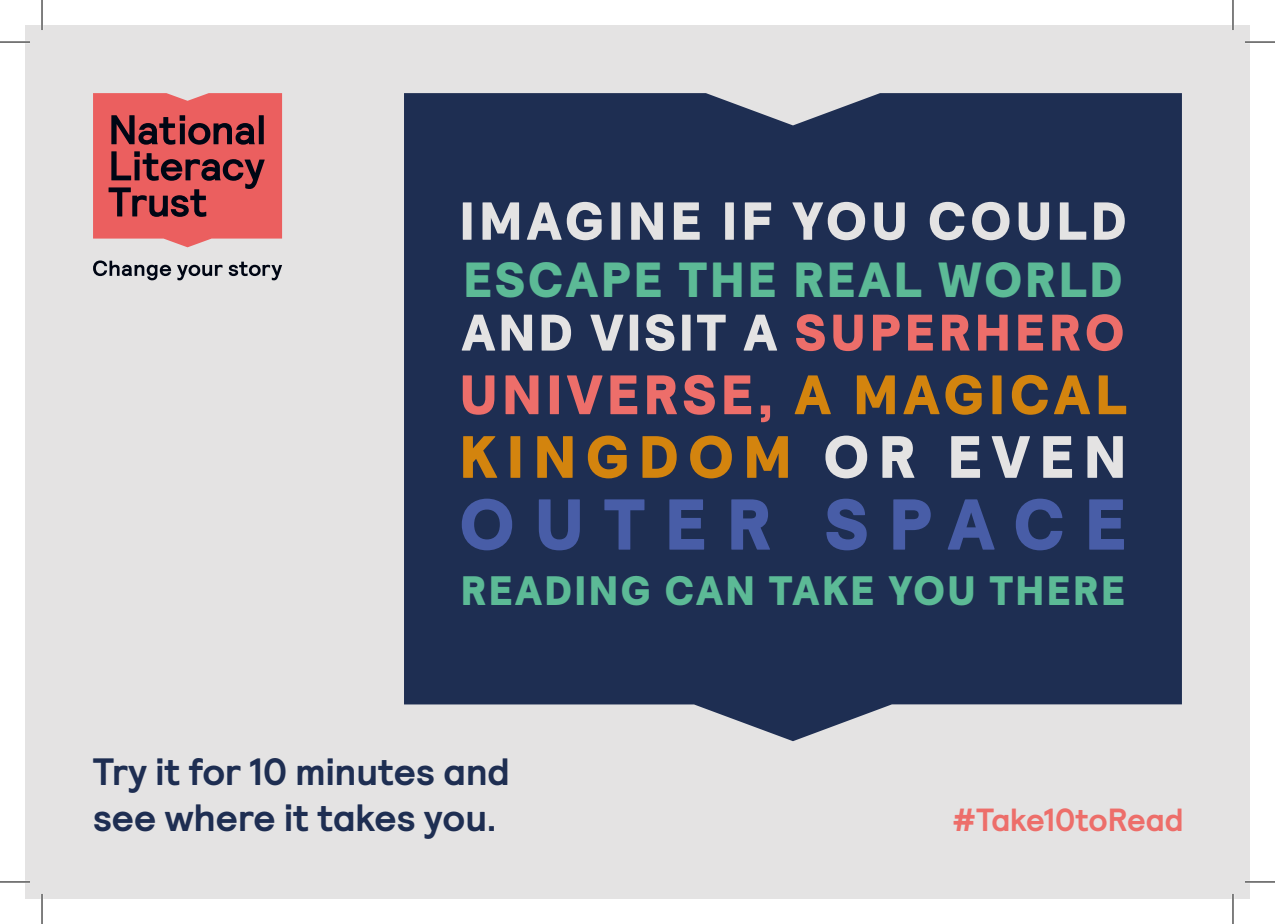
<style>
.page{position:relative;width:1275px;height:924px;background:#fff}
.page>*{position:absolute;margin:0;border:0;box-sizing:border-box;transform-origin:0 0}
.t1{font:900 71.8px "Relative NLT";letter-spacing:.28em;color:#485da7}
.t2{font:900 59.4px "Relative NLT";letter-spacing:.16em;color:#d3840e}
.t3{font:900 55.4px "Relative NLT";letter-spacing:.08em;color:#ed6e6a}
.t4{font:900 53.4px "Relative NLT";letter-spacing:.08em;color:#e4e3e3}
.t5{font:900 51.2px "Relative NLT";letter-spacing:.08em;color:#e4e3e3}
.t6{font:900 49.2px "Relative NLT";letter-spacing:.06em;color:#5cba96}
.t7{font:900 41px "Relative NLT";letter-spacing:.06em;color:#5cba96}
.t8{font:700 38px/45.6px "Relative NLT";color:#1e2e52}
.t9{font:700 32px "Relative NLT";color:#ed6e6a}
.s1{color:#ed6e6a}
.s2{color:#d3840e}
.s3{color:#e4e3e3}
</style>
<div class="page">
<div style="left:25px;top:25px;width:1225px;height:873px;background:#e4e3e3"></div>
<div style="left:404px;top:93px;width:778px;height:647px;background:#1e2e52"></div>
<svg style="left:93px;top:93px;width:189px;height:154px"></svg>
<svg style="left:93px;top:260px;width:78px;height:20px"></svg>
<svg style="left:177px;top:264px;width:45px;height:16px"></svg>
<svg style="left:229px;top:261px;width:53px;height:19px"></svg>
<hr style="left:0;top:41px;width:30px;height:2px;background:#fff">
<hr style="left:1245px;top:41px;width:30px;height:2px;background:#fff">
<hr style="left:0;top:880px;width:30px;height:2px;background:#fff">
<hr style="left:1245px;top:880px;width:30px;height:2px;background:#fff">
<hr style="left:41px;top:0;width:2px;height:30px;background:#fff">
<hr style="left:41px;top:893px;width:2px;height:30px;background:#fff">
<hr style="left:1231px;top:0;width:3px;height:30px;background:#fff">
<hr style="left:1231px;top:893px;width:3px;height:30px;background:#fff">
<hr style="left:0;top:42px;width:30px;height:1px;background:#000">
<hr style="left:1245px;top:42px;width:30px;height:1px;background:#000">
<hr style="left:0;top:881px;width:30px;height:1px;background:#000">
<hr style="left:1245px;top:881px;width:30px;height:1px;background:#000">
<hr style="left:42px;top:0;width:1px;height:30px;background:#000">
<hr style="left:42px;top:893px;width:1px;height:30px;background:#000">
<hr style="left:1232px;top:0;width:1px;height:30px;background:#000">
<hr style="left:1232px;top:893px;width:1px;height:30px;background:#000">
<p class="t4" style="left:459px;top:190px;width:668px">IMAGINE IF YOU COULD</p>
<p class="t6" style="left:463px;top:251px;width:660px">ESCAPE THE REAL WORLD</p>
<p class="t5" style="left:461px;top:302px;width:664px">AND VISIT A <span class="s1">SUPERHERO</span></p>
<p class="t3" style="left:459px;top:362px;width:668px">UNIVERSE, <span class="s2">A MAGICAL</span></p>
<p class="t2" style="left:459px;top:422px;width:668px">KINGDOM <span class="s3">OR EVEN</span></p>
<p class="t1" style="left:459px;top:482px;width:668px">OUTER SPACE</p>
<p class="t7" style="left:461px;top:566px;width:666px">READING CAN TAKE YOU THERE</p>
<p class="t8" style="left:93px;top:749px;width:418px">Try it for 10 minutes and see where it takes you.</p>
<p class="t9" style="left:952px;top:800px;width:233px">#Take10toRead</p>
</div>
